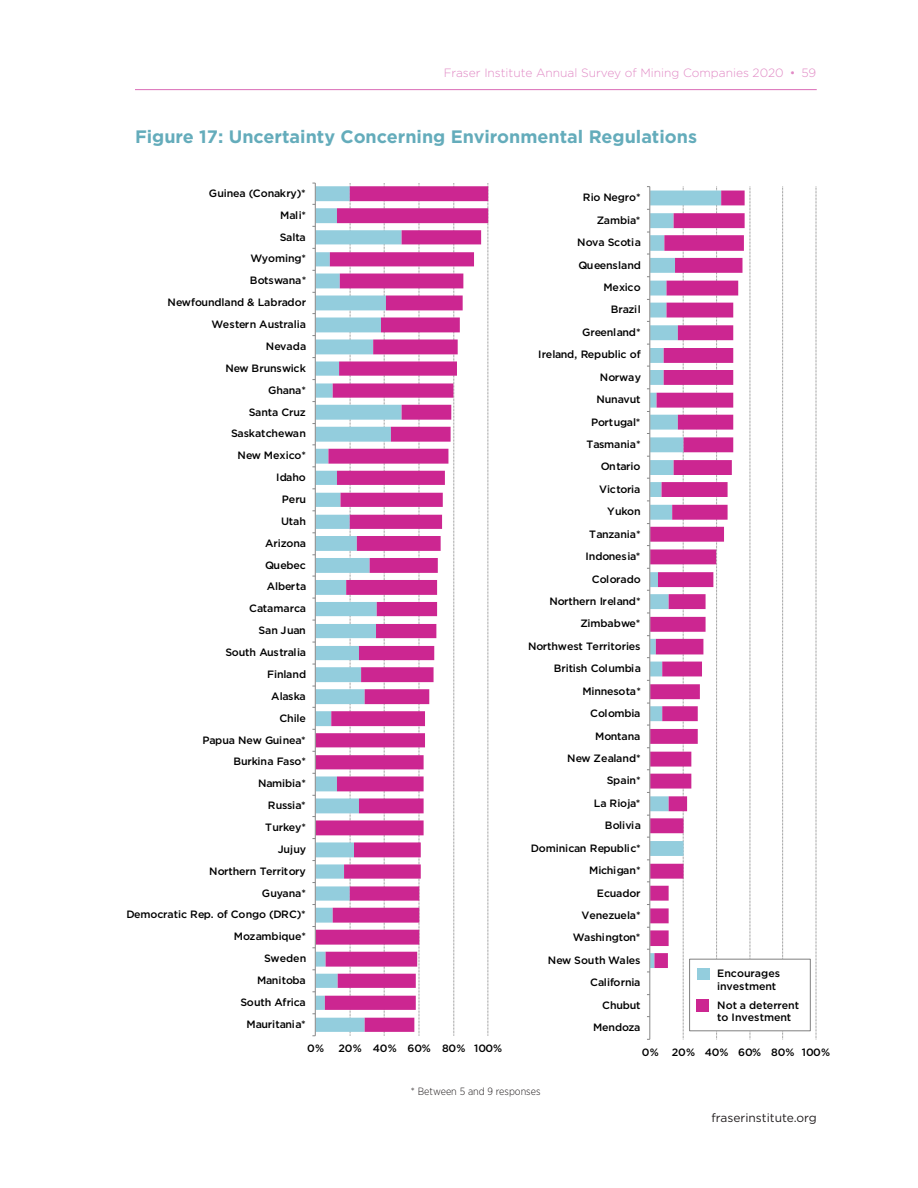
<style>
.page{position:relative;width:918px;height:1188px;background:#fff}
.page>*{position:absolute;margin:0;border:0;box-sizing:border-box;transform-origin:0 0}
.subhead1{font:700 18px "Gotham";color:#64acbb}
.t1{font:300 12px "Gotham";color:#e18ac5}
.t2{font:12px "Gotham";color:#231f20}
.t3{font:500 10.65px/12.8px "Gotham";letter-spacing:-.015em;color:#000}
.table-sources{font:300 10.5px "Gotham Narrow";color:#231f20}
</style>
<div class="page">
<hr style="left:135px;top:89px;width:682px;height:1px;background:#da6db7">
<svg style="left:488px;top:183px;width:1px;height:853px"></svg>
<svg style="left:316px;top:186px;width:172px;height:846px"></svg>
<hr style="left:315px;top:183px;width:1px;height:853px;background:#868686">
<svg style="left:683px;top:187px;width:1px;height:852px"></svg>
<svg style="left:716px;top:187px;width:1px;height:852px"></svg>
<svg style="left:750px;top:187px;width:1px;height:852px"></svg>
<svg style="left:782px;top:187px;width:1px;height:852px"></svg>
<svg style="left:816px;top:187px;width:1px;height:852px"></svg>
<svg style="left:650px;top:191px;width:95px;height:777px"></svg>
<hr style="left:649px;top:187px;width:1px;height:852px;background:#868686">
<div style="left:690px;top:959px;width:120px;height:72px;background:#fff"></div>
<div style="left:689px;top:959px;width:122px;height:72px;border:1px solid #7f7f7f"></div>
<div style="left:711px;top:996px;width:95px;height:34px;background:#fff"></div>
<div style="left:697px;top:968px;width:13px;height:11px;background:#93cddd"></div>
<div style="left:696px;top:1000px;width:12px;height:12px;background:#cc2691"></div>
<p class="t1" style="left:444px;top:65px;width:374px">Fraser Institute Annual Survey of Mining Companies 2020 • 59</p>
<p class="subhead1" style="left:135px;top:124px;width:564px">Figure 17: Uncertainty Concerning Environmental Regulations</p>
<p class="t3" style="left:209px;top:187px;width:98px">Guinea (Conakry)*</p>
<p class="t3" style="left:280px;top:208px;width:27px">Mali*</p>
<p class="t3" style="left:280px;top:230px;width:28px">Salta</p>
<p class="t3" style="left:250px;top:252px;width:57px">Wyoming*</p>
<p class="t3" style="left:250px;top:274px;width:58px">Botswana*</p>
<p class="t3" style="left:168px;top:296px;width:140px">Newfoundland &amp; Labrador</p>
<p class="t3" style="left:212px;top:318px;width:96px">Western Australia</p>
<p class="t3" style="left:266px;top:340px;width:42px">Nevada</p>
<p class="t3" style="left:225px;top:362px;width:82px">New Brunswick</p>
<p class="t3" style="left:268px;top:383px;width:39px">Ghana*</p>
<p class="t3" style="left:249px;top:405px;width:59px">Santa Cruz</p>
<p class="t3" style="left:231px;top:427px;width:76px">Saskatchewan</p>
<p class="t3" style="left:238px;top:449px;width:70px">New Mexico*</p>
<p class="t3" style="left:276px;top:471px;width:31px">Idaho</p>
<p class="t3" style="left:282px;top:493px;width:26px">Peru</p>
<p class="t3" style="left:281px;top:515px;width:27px">Utah</p>
<p class="t3" style="left:265px;top:536px;width:43px">Arizona</p>
<p class="t3" style="left:265px;top:558px;width:42px">Quebec</p>
<p class="t3" style="left:267px;top:580px;width:41px">Alberta</p>
<p class="t3" style="left:249px;top:602px;width:58px">Catamarca</p>
<p class="t3" style="left:259px;top:624px;width:49px">San Juan</p>
<p class="t3" style="left:225px;top:646px;width:82px">South Australia</p>
<p class="t3" style="left:267px;top:668px;width:41px">Finland</p>
<p class="t3" style="left:271px;top:690px;width:36px">Alaska</p>
<p class="t3" style="left:279px;top:711px;width:28px">Chile</p>
<p class="t3" style="left:203px;top:733px;width:105px">Papua New Guinea*</p>
<p class="t3" style="left:233px;top:755px;width:74px">Burkina Faso*</p>
<p class="t3" style="left:258px;top:777px;width:49px">Namibia*</p>
<p class="t3" style="left:268px;top:799px;width:39px">Russia*</p>
<p class="t3" style="left:265px;top:821px;width:42px">Turkey*</p>
<p class="t3" style="left:278px;top:843px;width:30px">Jujuy</p>
<p class="t3" style="left:209px;top:864px;width:98px">Northern Territory</p>
<p class="t3" style="left:262px;top:886px;width:46px">Guyana*</p>
<p class="t3" style="left:126px;top:908px;width:181px">Democratic Rep. of Congo (DRC)*</p>
<p class="t3" style="left:234px;top:930px;width:74px">Mozambique*</p>
<p class="t3" style="left:264px;top:952px;width:44px">Sweden</p>
<p class="t3" style="left:257px;top:974px;width:50px">Manitoba</p>
<p class="t3" style="left:241px;top:996px;width:67px">South Africa</p>
<p class="t3" style="left:247px;top:1018px;width:61px">Mauritania*</p>
<p class="t3" style="left:307px;top:1042px;width:18px">0%</p>
<p class="t3" style="left:339px;top:1042px;width:165px">20% 40% 60% 80% 100%</p>
<p class="t3" style="left:583px;top:191px;width:59px">Rio Negro*</p>
<p class="t3" style="left:597px;top:213px;width:45px">Zambia*</p>
<p class="t3" style="left:577px;top:236px;width:65px">Nova Scotia</p>
<p class="t3" style="left:578px;top:258px;width:64px">Queensland</p>
<p class="t3" style="left:603px;top:281px;width:39px">Mexico</p>
<p class="t3" style="left:611px;top:303px;width:32px">Brazil</p>
<p class="t3" style="left:582px;top:326px;width:60px">Greenland*</p>
<p class="t3" style="left:538px;top:348px;width:104px">Ireland, Republic of</p>
<p class="t3" style="left:600px;top:370px;width:43px">Norway</p>
<p class="t3" style="left:596px;top:393px;width:46px">Nunavut</p>
<p class="t3" style="left:591px;top:415px;width:51px">Portugal*</p>
<p class="t3" style="left:586px;top:438px;width:56px">Tasmania*</p>
<p class="t3" style="left:601px;top:460px;width:41px">Ontario</p>
<p class="t3" style="left:599px;top:483px;width:43px">Victoria</p>
<p class="t3" style="left:607px;top:505px;width:35px">Yukon</p>
<p class="t3" style="left:589px;top:527px;width:53px">Tanzania*</p>
<p class="t3" style="left:585px;top:550px;width:57px">Indonesia*</p>
<p class="t3" style="left:592px;top:572px;width:50px">Colorado</p>
<p class="t3" style="left:549px;top:595px;width:93px">Northern Ireland*</p>
<p class="t3" style="left:581px;top:617px;width:61px">Zimbabwe*</p>
<p class="t3" style="left:528px;top:640px;width:114px">Northwest Territories</p>
<p class="t3" style="left:554px;top:662px;width:89px">British Columbia</p>
<p class="t3" style="left:582px;top:684px;width:60px">Minnesota*</p>
<p class="t3" style="left:590px;top:707px;width:52px">Colombia</p>
<p class="t3" style="left:595px;top:729px;width:47px">Montana</p>
<p class="t3" style="left:567px;top:752px;width:75px">New Zealand*</p>
<p class="t3" style="left:607px;top:774px;width:35px">Spain*</p>
<p class="t3" style="left:594px;top:797px;width:48px">La Rioja*</p>
<p class="t3" style="left:605px;top:819px;width:38px">Bolivia</p>
<p class="t3" style="left:531px;top:841px;width:111px">Dominican Republic*</p>
<p class="t3" style="left:589px;top:864px;width:53px">Michigan*</p>
<p class="t3" style="left:597px;top:886px;width:45px">Ecuador</p>
<p class="t3" style="left:582px;top:909px;width:61px">Venezuela*</p>
<p class="t3" style="left:573px;top:931px;width:69px">Washington*</p>
<p class="t3" style="left:548px;top:954px;width:94px">New South Wales</p>
<p class="t3" style="left:590px;top:976px;width:52px">California</p>
<p class="t3" style="left:602px;top:998px;width:40px">Chubut</p>
<p class="t3" style="left:593px;top:1021px;width:49px">Mendoza</p>
<p class="t3" style="left:717px;top:967px;width:64px">Encourages investment</p>
<p class="t3" style="left:717px;top:998px;width:83px">Not a deterrent to Investment</p>
<p class="t3" style="left:642px;top:1045px;width:190px">0% 20% 40% 60% 80% 100%</p>
<p class="table-sources" style="left:411px;top:1085px;width:131px">* Between 5 and 9 responses</p>
<p class="t2" style="left:712px;top:1110px;width:107px">fraserinstitute.org</p>
</div>
